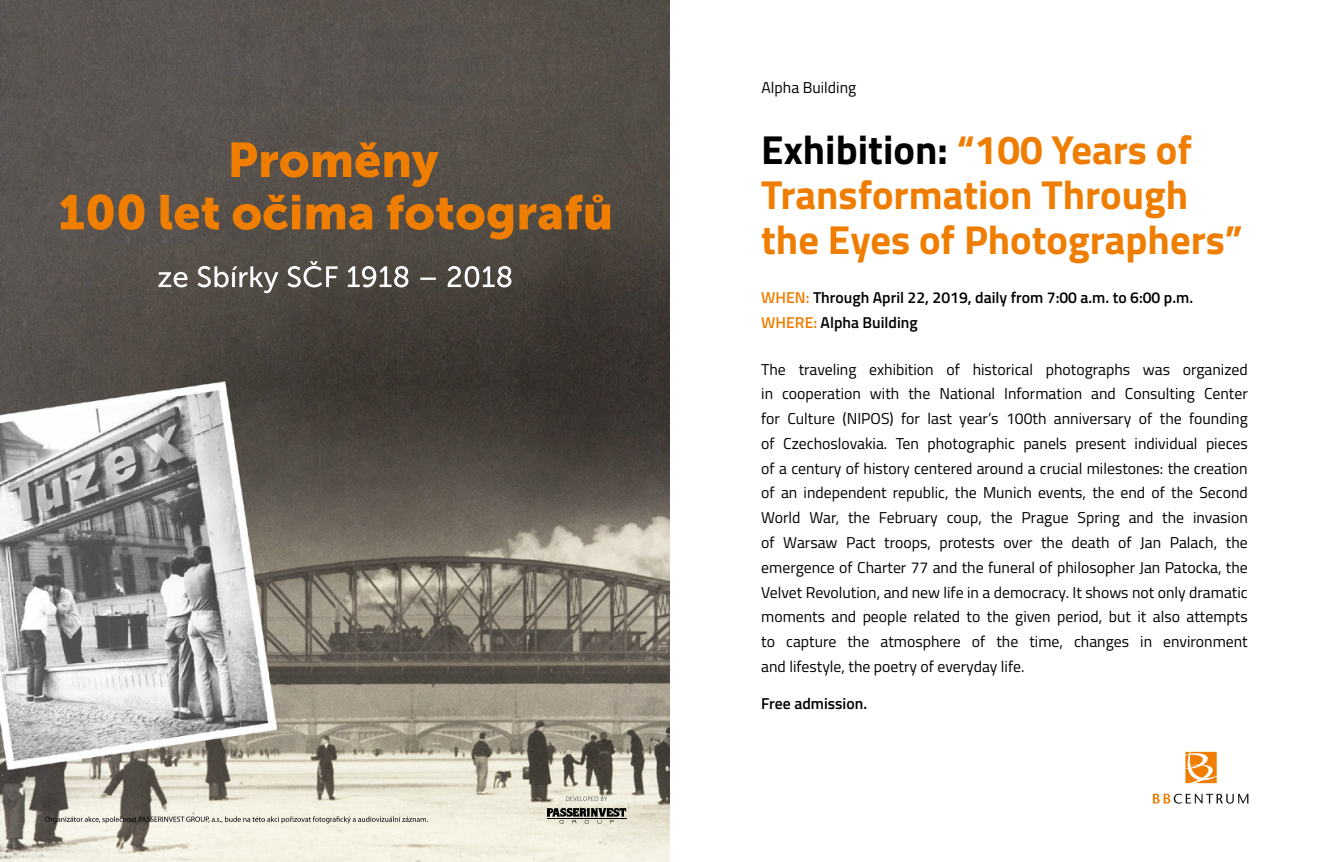
<style>
.page{position:relative;width:1340px;height:862px;background:#fff}
.page>*{position:absolute;margin:0;border:0;box-sizing:border-box;transform-origin:0 0}
.t1{font:700 40.5px/45px "Titillium Web";color:#ef7d00}
.t2{font:15.75px/24.8px "Titillium Web";color:#000;text-align:justify}
.t3{font:600 15.75px/24.8px "Titillium Web";color:#000}
.s1{color:#000}
.s2{color:#ef7d00}
</style>
<div class="page">
<img style="left:0;top:0;width:670px;height:861px">
<svg style="left:60px;top:194px;width:550px;height:45px;background:#8d5f2d"></svg>
<svg style="left:231px;top:142px;width:207px;height:45px;background:#90612e"></svg>
<svg style="left:158px;top:261px;width:353px;height:32px;background:#706b65"></svg>
<svg style="left:45px;top:815px;width:383px;height:8px;background:#b9b6ab"></svg>
<svg style="left:546px;top:807px;width:80px;height:16px"></svg>
<svg style="left:566px;top:796px;width:41px;height:4px"></svg>
<svg style="left:1152px;top:793px;width:96px;height:10px"></svg>
<svg style="left:1185px;top:751px;width:31px;height:31px"></svg>
<p class="t2" style="left:761px;top:74px;width:96px">Alpha Building</p>
<h1 class="t1" style="left:761px;top:125px;width:483px"><span class="s1">Exhibition:</span> “100 Years of<br>Transformation Through the Eyes of Photographers”</h1>
<p class="t3" style="left:761px;top:284px;width:433px"><span class="s2">WHEN:</span> Through April 22, 2019, daily from 7:00 a.m. to 6:00 p.m.<br><span class="s2">WHERE:</span> Alpha Building</p>
<p class="t2" style="left:761px;top:356px;width:488px">The traveling exhibition of historical photographs was organized in cooperation with the National Information and Consulting Center for Culture (NIPOS) for last year’s 100th anniversary of the founding of Czechoslovakia. Ten photographic panels present individual pieces of a century of history centered around a crucial milestones: the creation of an independent republic, the Munich events, the end of the Second World War, the February coup, the Prague Spring and the invasion of Warsaw Pact troops, protests over the death of Jan Palach, the emergence of Charter 77 and the funeral of philosopher Jan Patocka, the Velvet Revolution, and new life in a democracy. It shows not only dramatic moments and people related to the given period, but it also attempts to capture the atmosphere of the time, changes in environment and lifestyle, the poetry of everyday life.</p>
<p class="t3" style="left:761px;top:690px;width:107px">Free admission.</p>
</div>
